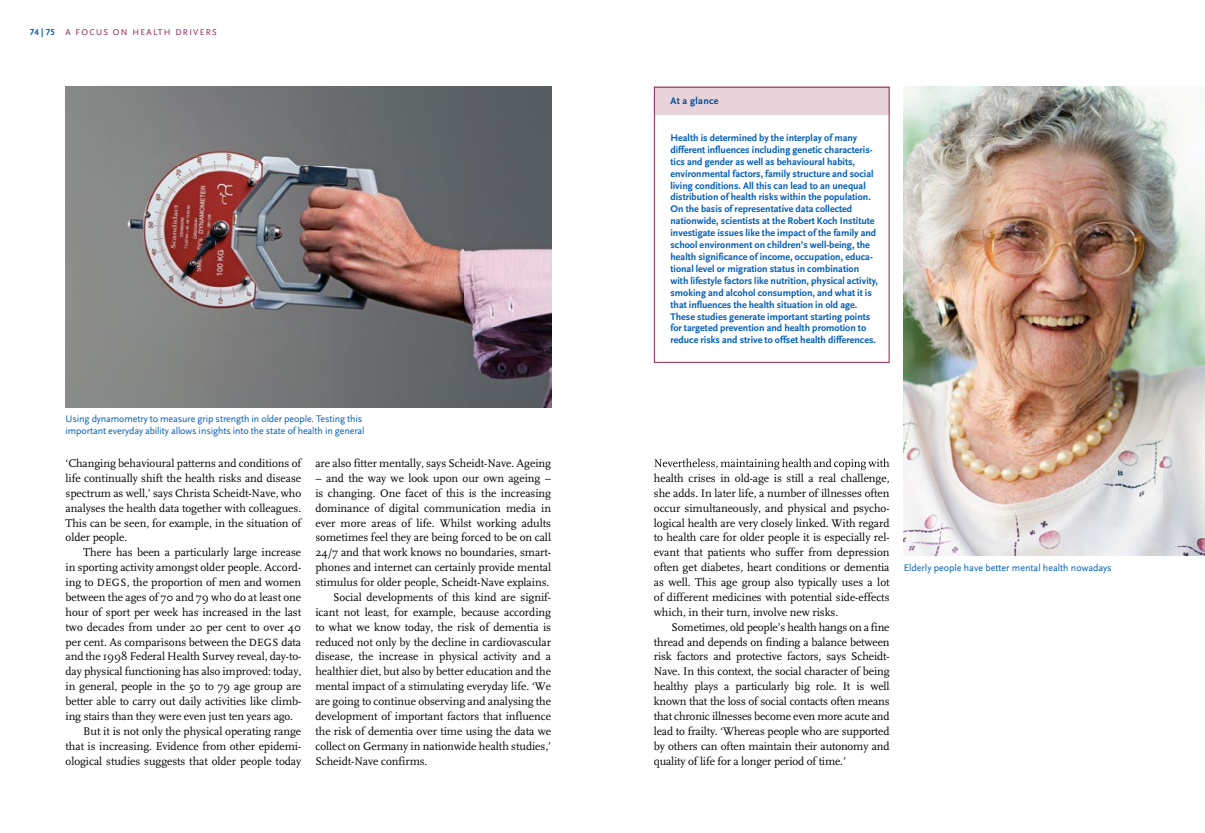
<style>
.page{position:relative;width:1205px;height:833px;background:#fff}
.page>*{position:absolute;margin:0;border:0;box-sizing:border-box;transform-origin:0 0}
.t1{font:11.5px/14.9px "FF Scala OSX";letter-spacing:-.005em;color:#000;text-align:justify}
.t2{font:700 10px/11.9px "Scala Sans";color:#005db9}
.t3{font:10px/11.9px "Scala Sans";letter-spacing:-.01em;color:#005db9}
.t4{font:700 10px "Scala Sans";color:#004c9c}
.t5{font:8.75px "Scala Sans";letter-spacing:.15em;color:#942255}
.s1{font-family:"Scala Sans Figures";font-weight:700;font-size:9.12px;color:#005db9}
.s2{font-weight:700;font-size:9.12px;color:#005db9}
.s3{font-size:11px}
</style>
<div class="page">
<div style="left:654px;top:87px;width:235px;height:28px;background:#e7d3d9"></div>
<div style="left:654px;top:87px;width:235px;height:276px;border:1px solid #942255"></div>
<svg style="left:654px;top:458px;width:235px;height:12px"></svg>
<img style="left:66px;top:86px;width:485px;height:321px">
<img style="left:904px;top:86px;width:301px;height:469px">
<p class="t5" style="left:30px;top:28px;width:189px"><span class="s1">74</span> <span class="s2">|</span> <span class="s1">75</span> A FOCUS ON HEALTH DRIVERS</p>
<p class="t3" style="left:66px;top:413px;width:301px">Using dynamometry to measure grip strength in older people. Testing this important everyday ability allows insights into the state of health in general</p>
<p class="t1" style="left:66px;top:456px;width:237px">‘Changing behavioural patterns and conditions of life continually shift the health risks and disease spectrum as well,’ says Christa Scheidt-Nave, who analyses the health data together with colleagues.<br>This can be seen, for example, in the situation of older people.</p>
<p class="t1" style="left:83px;top:545px;width:219px">There has been a particularly large increase</p>
<p class="t1" style="left:66px;top:560px;width:237px">in sporting activity amongst older people. Accord-</p>
<p class="t1" style="left:66px;top:575px;width:237px">ing to <span class="s3">DEGS</span>, the proportion of men and women</p>
<p class="t1" style="left:66px;top:590px;width:237px">between the ages of 70 and 79 who do at least one</p>
<p class="t1" style="left:66px;top:605px;width:237px">hour of sport per week has increased in the last</p>
<p class="t1" style="left:66px;top:619px;width:237px">two decades from under 20 per cent to over 40</p>
<p class="t1" style="left:66px;top:634px;width:237px">per cent. As comparisons between the <span class="s3">DEGS</span> data</p>
<p class="t1" style="left:66px;top:649px;width:237px">and the 1998 Federal Health Survey reveal, day-to-</p>
<p class="t1" style="left:66px;top:664px;width:237px">day physical functioning has also improved: today,</p>
<p class="t1" style="left:66px;top:679px;width:237px">in general, people in the 50 to 79 age group are</p>
<p class="t1" style="left:66px;top:694px;width:237px">better able to carry out daily activities like climb-</p>
<p class="t1" style="left:66px;top:709px;width:229px">ing stairs than they were even just ten years ago.</p>
<p class="t1" style="left:83px;top:724px;width:219px">But it is not only the physical operating range</p>
<p class="t1" style="left:66px;top:738px;width:237px">that is increasing. Evidence from other epidemi-</p>
<p class="t1" style="left:66px;top:753px;width:237px">ological studies suggests that older people today</p>
<p class="t1" style="left:315px;top:456px;width:237px">are also fitter mentally, says Scheidt-Nave. Ageing</p>
<p class="t1" style="left:315px;top:471px;width:237px">– and the way we look upon our own ageing –</p>
<p class="t1" style="left:315px;top:486px;width:237px">is changing. One facet of this is the increasing</p>
<p class="t1" style="left:315px;top:500px;width:237px">dominance of digital communication media in</p>
<p class="t1" style="left:315px;top:515px;width:237px">ever more areas of life. Whilst working adults</p>
<p class="t1" style="left:315px;top:530px;width:237px">sometimes feel they are being forced to be on call</p>
<p class="t1" style="left:315px;top:545px;width:237px">24/7 and that work knows no boundaries, smart-</p>
<p class="t1" style="left:315px;top:560px;width:237px">phones and internet can certainly provide mental</p>
<p class="t1" style="left:315px;top:575px;width:235px">stimulus for older people, Scheidt-Nave explains.</p>
<p class="t1" style="left:333px;top:590px;width:219px">Social developments of this kind are signif-</p>
<p class="t1" style="left:315px;top:605px;width:237px">icant not least, for example, because according</p>
<p class="t1" style="left:315px;top:619px;width:237px">to what we know today, the risk of dementia is</p>
<p class="t1" style="left:315px;top:634px;width:237px">reduced not only by the decline in cardiovascular</p>
<p class="t1" style="left:315px;top:649px;width:237px">disease, the increase in physical activity and a</p>
<p class="t1" style="left:315px;top:664px;width:237px">healthier diet, but also by better education and the</p>
<p class="t1" style="left:315px;top:679px;width:237px">mental impact of a stimulating everyday life. ‘We</p>
<p class="t1" style="left:315px;top:694px;width:237px">are going to continue observing and analysing the</p>
<p class="t1" style="left:315px;top:709px;width:237px">development of important factors that influence</p>
<p class="t1" style="left:315px;top:724px;width:237px">the risk of dementia over time using the data we</p>
<p class="t1" style="left:315px;top:738px;width:237px">collect on Germany in nationwide health studies,’</p>
<p class="t1" style="left:315px;top:753px;width:114px">Scheidt-Nave confirms.</p>
<p class="t4" style="left:670px;top:95px;width:50px">At a glance</p>
<p class="t2" style="left:670px;top:132px;width:209px">Health is determined by the interplay of many different influences including genetic characteris&shy;tics and gender as well as behavioural habits, environmental factors, family structure and social living conditions. All this can lead to an unequal distribution of health risks within the population.<br>On the basis of representative data collected nation wide, scientists at the Robert Koch Institute investigate issues like the impact of the family and school environment on children’s well-being, the health significance of income, occupation, educa&shy;tional level or migration status in combination with lifestyle factors like nutrition, physical activity, smoking and alcohol consumption, and what it is that influences the health situation in old age.<br>These studies generate important starting points for targeted prevention and health promotion to reduce risks and strive to offset health differences.</p>
<p class="t1" style="left:654px;top:471px;width:237px">health crises in old-age is still a real challenge, she adds. In later life, a number of illnesses often occur simultaneously, and physical and psycho&shy;logical health are very closely linked. With regard to health care for older people it is especially rel&shy;evant that patients who suffer from depression often get diabetes, heart conditions or dementia as well. This age group also typically uses a lot of different medicines with potential side-effects which, in their turn, involve new risks.</p>
<p class="t1" style="left:654px;top:619px;width:237px;text-indent:18px">Sometimes, old people’s health hangs on a fine thread and depends on finding a balance between risk factors and protective factors, says Scheidt-Nave. In this context, the social character of being healthy plays a particularly big role. It is well known that the loss of social contacts often means that chronic illnesses become even more acute and lead to frailty. ‘Whereas people who are supported by others can often maintain their autonomy and quality of life for a longer period of time.’</p>
<p class="t3" style="left:904px;top:562px;width:209px">Elderly people have better mental health nowadays</p>
</div>
